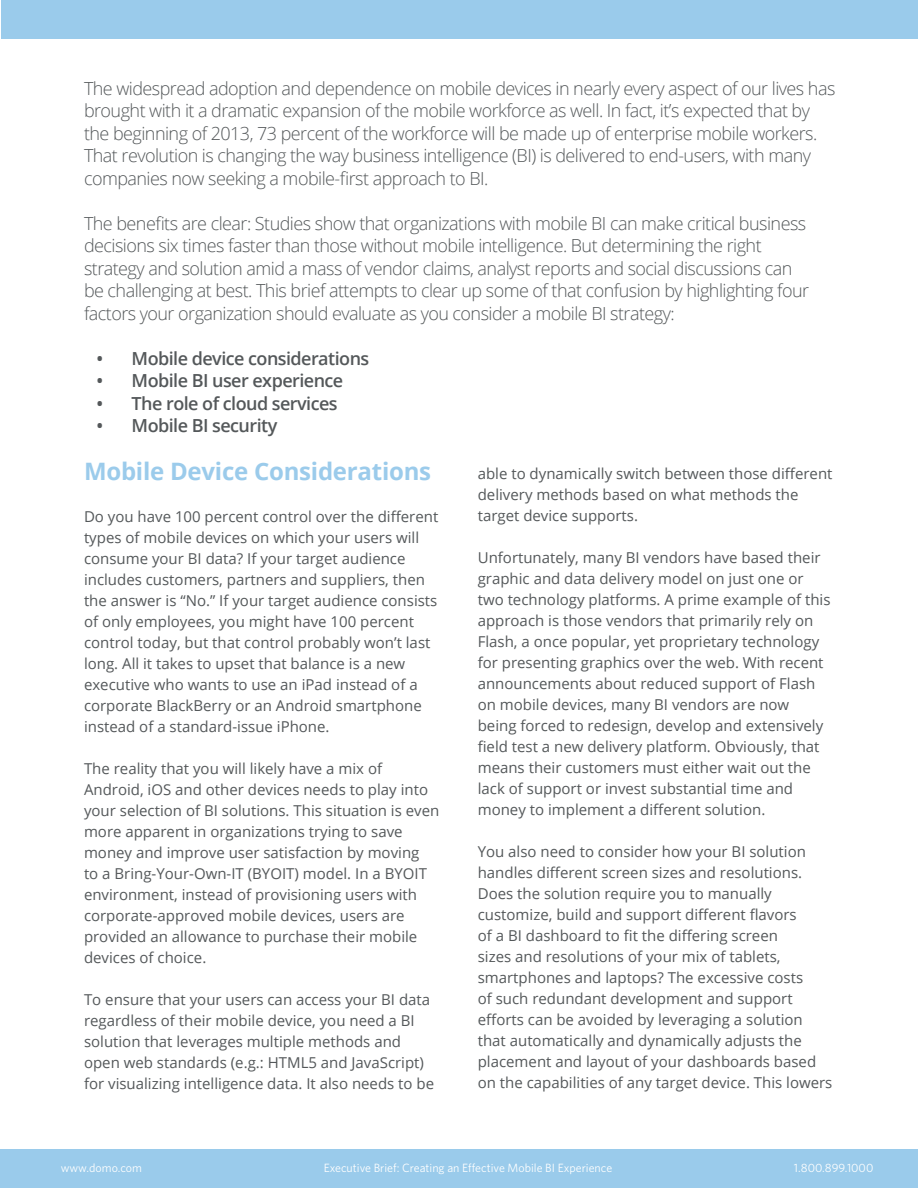
<style>
.page{position:relative;width:918px;height:1188px;background:#fff}
.page>*{position:absolute;margin:0;border:0;box-sizing:border-box;transform-origin:0 0}
.t1{font:700 24px "Open Sans";letter-spacing:-.01em;color:#9bcbeb}
.t2{font:300 18px/22.5px "Open Sans";letter-spacing:-.03em;color:#54585a}
.t3{font:600 18px "Open Sans";letter-spacing:-.03em;color:#54585a}
.t4{font:15px/21px "Open Sans";color:#54585a}
.t5{font:12px "Whitney";color:#fff}
</style>
<div class="page">
<div style="left:2px;top:0;width:916px;height:38px;background:#9acbeb"></div>
<div style="left:1px;top:1150px;width:917px;height:38px;background:#9acbeb"></div>
<p class="t2" style="left:84px;top:77px;width:753px">The widespread adoption and dependence on mobile devices in nearly every aspect of our lives has brought with it a dramatic expansion of the mobile workforce as well. In fact, it’s expected that by the beginning of 2013, 73 percent of the workforce will be made up of enterprise mobile workers.<br>That revolution is changing the way business intelligence (BI) is delivered to end-users, with many companies now seeking a mobile-first approach to BI.</p>
<p class="t2" style="left:84px;top:212px;width:727px">The benefits are clear: Studies show that organizations with mobile BI can make critical business decisions six times faster than those without mobile intelligence. But determining the right strategy and solution amid a mass of vendor claims, analyst reports and social discussions can be challenging at best. This brief attempts to clear up some of that confusion by highlighting four factors your organization should evaluate as you consider a mobile BI strategy:</p>
<p class="t3" style="left:96px;top:346px;width:274px">• Mobile device considerations</p>
<p class="t3" style="left:96px;top:368px;width:248px">• Mobile BI user experience</p>
<p class="t3" style="left:96px;top:391px;width:243px">• The role of cloud services</p>
<p class="t3" style="left:96px;top:413px;width:182px">• Mobile BI security</p>
<h1 class="t1" style="left:84px;top:455px;width:349px">Mobile Device Considerations</h1>
<p class="t4" style="left:84px;top:506px;width:356px">Do you have 100 percent control over the different types of mobile devices on which your users will consume your BI data? If your target audience includes customers, partners and suppliers, then the answer is “No.” If your target audience consists of only employees, you might have 100 percent control today, but that control probably won’t last long. All it takes to upset that balance is a new executive who wants to use an iPad instead of a corporate BlackBerry or an Android smartphone instead of a standard-issue iPhone.</p>
<p class="t4" style="left:84px;top:758px;width:357px">The reality that you will likely have a mix of Android, iOS and other devices needs to play into your selection of BI solutions. This situation is even more apparent in organizations trying to save money and improve user satisfaction by moving<br>to a Bring-Your-Own-IT (BYOIT) model. In a BYOIT environment, instead of provisioning users with corporate-approved mobile devices, users are provided an allowance to purchase their mobile devices of choice.</p>
<p class="t4" style="left:84px;top:989px;width:352px">To ensure that your users can access your BI data regardless of their mobile device, you need a BI solution that leverages multiple methods and open web standards (e.g.: HTML5 and JavaScript) for visualizing intelligence data. It also needs to be</p>
<p class="t4" style="left:478px;top:463px;width:356px">able to dynamically switch between those different delivery methods based on what methods the target device supports.</p>
<p class="t4" style="left:478px;top:547px;width:354px">Unfortunately, many BI vendors have based their graphic and data delivery model on just one or two technology platforms. A prime example of this approach is those vendors that primarily rely on Flash, a once popular, yet proprietary technology for presenting graphics over the web. With recent announcements about reduced support of Flash on mobile devices, many BI vendors are now being forced to redesign, develop and extensively field test a new delivery platform. Obviously, that means their customers must either wait out the lack of support or invest substantial time and money to implement a different solution.</p>
<p class="t4" style="left:478px;top:841px;width:356px">You also need to consider how your BI solution handles different screen sizes and resolutions.<br>Does the solution require you to manually customize, build and support different flavors<br>of a BI dashboard to fit the differing screen<br>sizes and resolutions of your mix of tablets, smartphones and laptops? The excessive costs<br>of such redundant development and support efforts can be avoided by leveraging a solution that automatically and dynamically adjusts the placement and layout of your dashboards based on the capabilities of any target device. This lowers</p>
<p class="t5" style="left:61px;top:1161px;width:83px">www.domo.com</p>
<p class="t5" style="left:324px;top:1161px;width:290px">Executive Brief: Creating an Effective Mobile BI Experience</p>
<p class="t5" style="left:794px;top:1161px;width:81px">1.800.899.1000</p>
</div>
